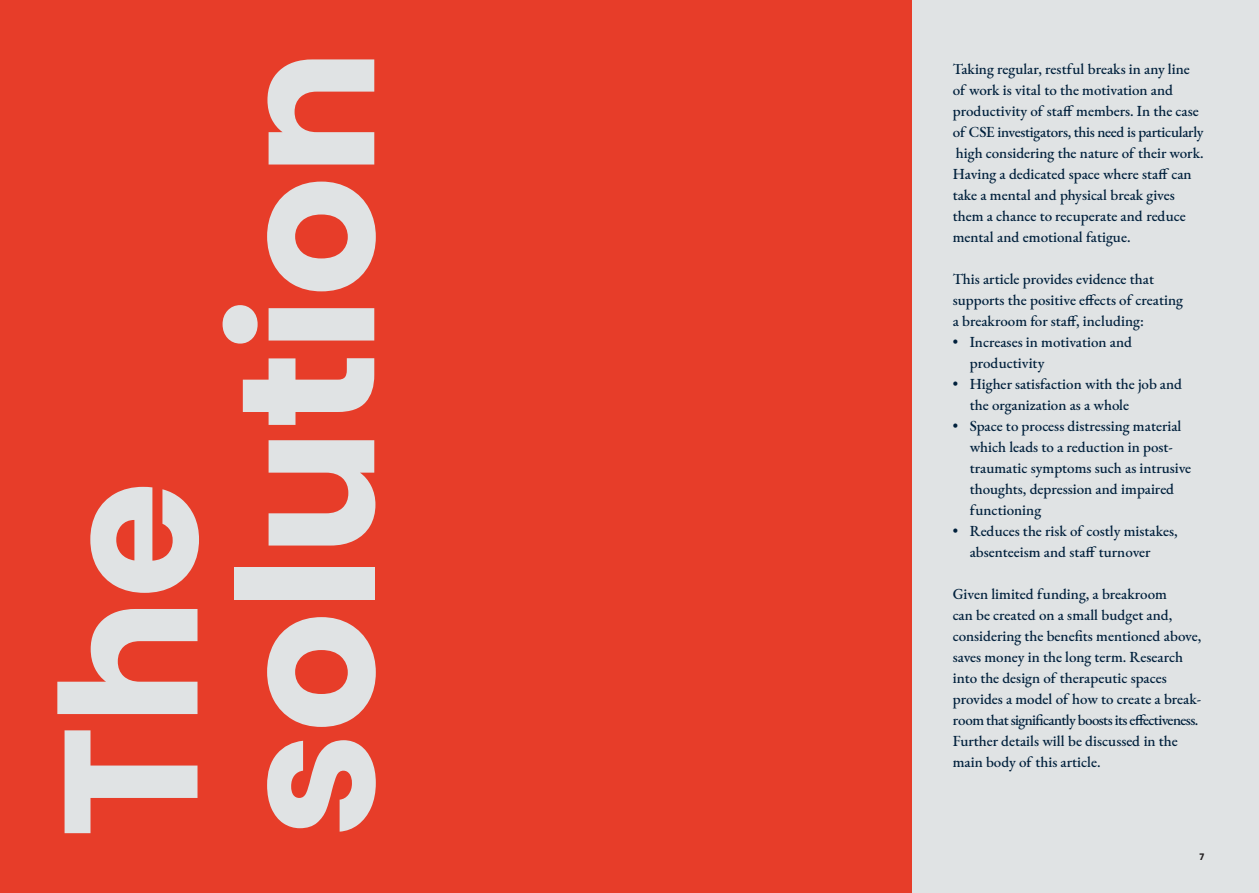
<style>
.page{position:relative;width:1259px;height:893px;background:#fff}
.page>*{position:absolute;margin:0;border:0;box-sizing:border-box;transform-origin:0 0}
.t1{font:700 189.3px "Poppins";color:#e0e3e4}
.t2{font:500 15px/21px "EB Garamond";color:#00203c}
.t3{font:700 9px "Poppins";color:#231f20}
</style>
<div class="page">
<div style="left:629px;top:0;width:630px;height:893px;background:#e0e3e4"></div>
<div style="left:0;top:0;width:911px;height:893px;background:#e73d29"></div>
<p class="t1" style="left:21px;top:838px;width:358px;rotate:-90deg">The</p>
<p class="t1" style="left:198px;top:838px;width:791px;rotate:-90deg">solution</p>
<p class="t2" style="left:952px;top:58px;width:252px">Taking regular, restful breaks in any line of work is vital to the motivation and productivity of staff members. In the case of CSE investigators, this need is particularly high considering the nature of their work.<br>Having a dedicated space where staff can take a mental and physical break gives them a chance to recuperate and reduce mental and emotional fatigue.</p>
<p class="t2" style="left:952px;top:268px;width:232px">This article provides evidence that supports the positive effects of creating a breakroom for staff, including:</p>
<p class="t2" style="left:969px;top:331px;width:164px;text-indent:-17px">• Increases in motivation and productivity</p>
<p class="t2" style="left:969px;top:373px;width:214px;text-indent:-17px">• Higher satisfaction with the job and the organization as a whole</p>
<p class="t2" style="left:969px;top:415px;width:223px;text-indent:-17px">• Space to process distressing material which leads to a reduction in post&shy;traumatic symptoms such as intrusive thoughts, depression and impaired functioning</p>
<p class="t2" style="left:969px;top:520px;width:209px;text-indent:-17px">• Reduces the risk of costly mistakes, absenteeism and staff turnover</p>
<p class="t2" style="left:952px;top:583px;width:250px">Given limited funding, a breakroom<br>can be created on a small budget and, considering the benefits mentioned above, saves money in the long term. Research into the design of therapeutic spaces provides a model of how to create a break&shy;room that significantly boosts its effectiveness.<br>Further details will be discussed in the main body of this article.</p>
<p class="t3" style="left:1199px;top:851px;width:6px">7</p>
</div>
